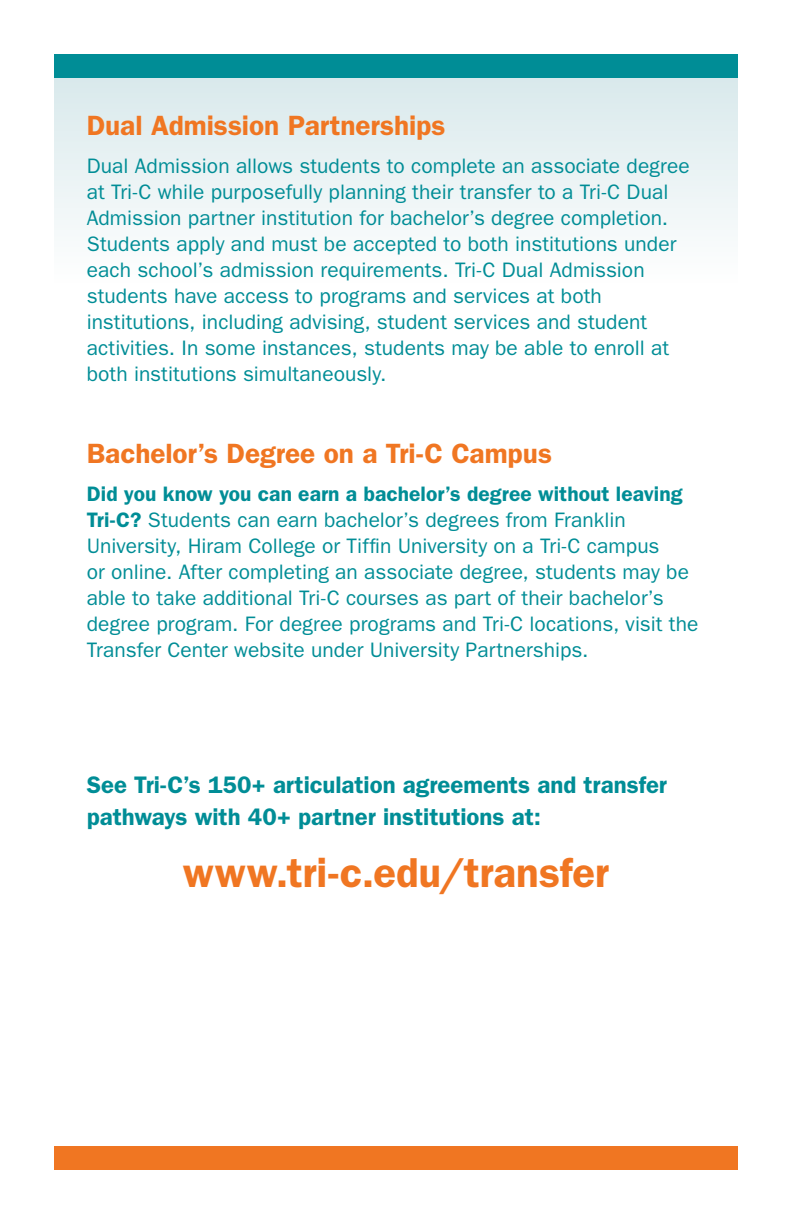
<style>
.page{position:relative;width:792px;height:1224px;background:#fff}
.page>*{position:absolute;margin:0;border:0;box-sizing:border-box;transform-origin:0 0}
.t1{font:600 42px "ITC Franklin Gothic Std";letter-spacing:-.005em;color:#f07622}
.t2{font:600 28px "ITC Franklin Gothic Std";color:#f07622}
.t3{font:600 24px/32px "ITC Franklin Gothic Std";color:#008d96}
.t4{font:21px/26px "ITC Franklin Gothic Std";letter-spacing:.005em;color:#008d96}
.s1{font-weight:600}
</style>
<div class="page">
<svg style="left:54px;top:77px;width:684px;height:153px;fill:#e7f1f3"></svg>
<div style="left:54px;top:54px;width:684px;height:23px;background:#008d96"></div>
<div style="left:54px;top:1147px;width:684px;height:23px;background:#f07622"></div>
<h2 class="t2" style="left:87px;top:109px;width:360px">Dual Admission Partnerships</h2>
<p class="t4" style="left:87px;top:153px;width:605px">Dual Admission allows students to complete an associate degree at Tri-C while purposefully planning their transfer to a Tri-C Dual Admission partner institution for bachelor’s degree completion.<br>Students apply and must be accepted to both institutions under each school’s admission requirements. Tri-C Dual Admission students have access to programs and services at both institutions, including advising, student services and student activities. In some instances, students may be able to enroll at both institutions simultaneously.</p>
<h2 class="t2" style="left:87px;top:437px;width:467px">Bachelor’s Degree on a Tri‐C Campus</h2>
<p class="t4" style="left:87px;top:481px;width:613px"><span class="s1">Did you know you can earn a bachelor’s degree without leaving Tri-C?</span> Students can earn bachelor’s degrees from Franklin University, Hiram College or Tiffin University on a Tri-C campus<br>or online. After completing an associate degree, students may be able to take additional Tri-C courses as part of their bachelor’s degree program. For degree programs and Tri-C locations, visit the Transfer Center website under University Partnerships.</p>
<p class="t3" style="left:87px;top:769px;width:582px">See Tri-C’s 150+ articulation agreements and transfer pathways with 40+ partner institutions at:</p>
<h1 class="t1" style="left:183px;top:848px;width:428px">www.tri-c.edu/transfer</h1>
</div>
